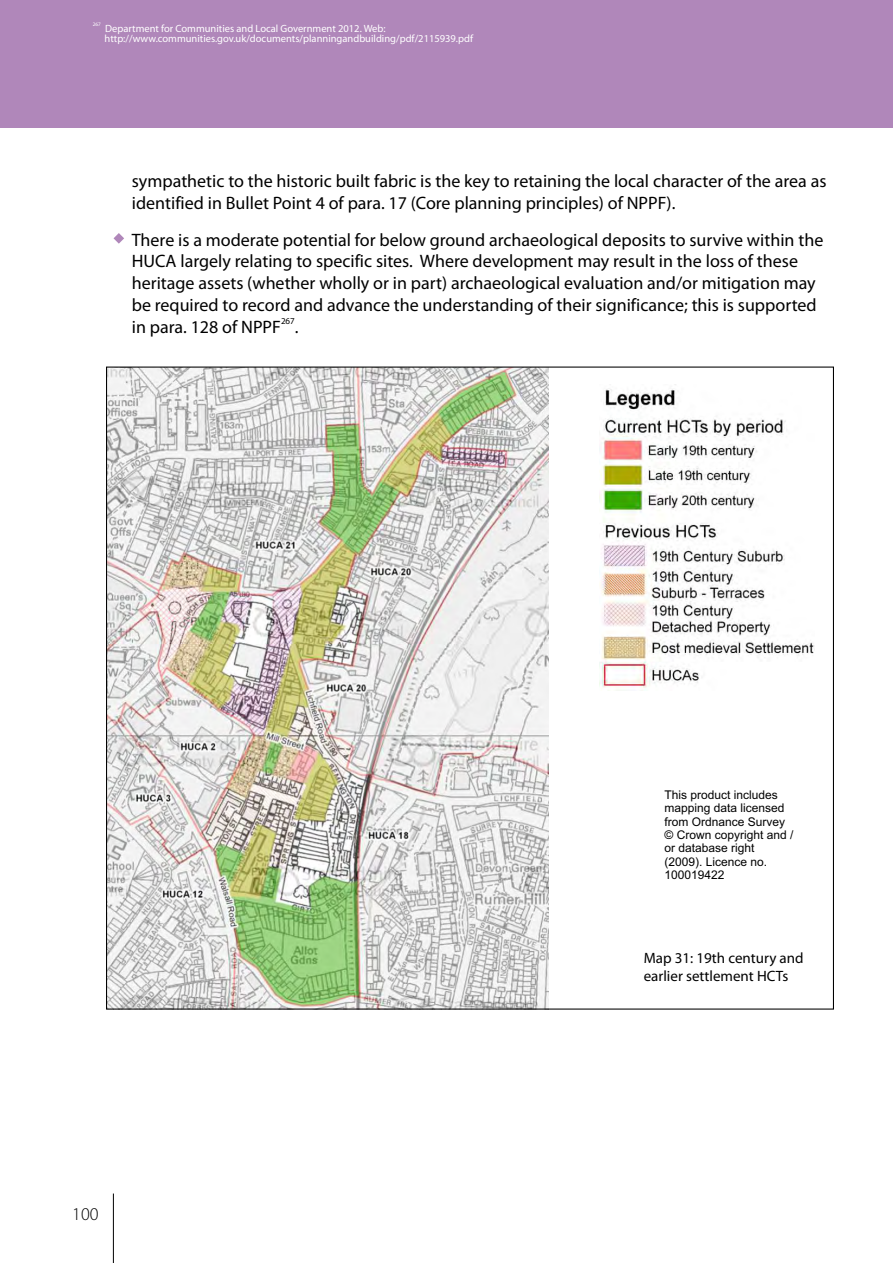
<style>
.page{position:relative;width:893px;height:1263px;background:#fff}
.page>*{position:absolute;margin:0;border:0;box-sizing:border-box;transform-origin:0 0}
.t1{font:18px/21.6px "Myriad Pro";color:#000}
.t2{font:300 18px "Myriad Pro";color:#000}
.t3{font:15px/18px "Myriad Pro";color:#000}
.t4{font:12px/13.4px "Arial";color:#000}
.t5{font:10.5px/10.8px "Myriad Pro";color:#fff}
.t6{font:9px "Myriad Pro";color:#000}
.t7{font:5.25px "Myriad Pro";color:#fff}
</style>
<div class="page">
<img style="left:108px;top:369px;width:440px;height:638px">
<div style="left:0;top:0;width:893px;height:128px;background:#b087ba"></div>
<svg style="left:114px;top:233px;width:10px;height:11px"></svg>
<img style="left:600px;top:384px;width:214px;height:306px">
<hr style="left:113px;top:1193px;width:1px;height:70px;background:#000">
<p class="t7" style="left:93px;top:22px;width:10px">267</p>
<p class="t5" style="left:105px;top:23px;width:370px">Department for Communities and Local Government 2012. Web: http://www.communities.gov.uk/documents/planningandbuilding/pdf/2115939.pdf</p>
<p class="t1" style="left:132px;top:172px;width:696px">sympathetic to the historic built fabric is the key to retaining the local character of the area as identified in Bullet Point 4 of para. 17 (Core planning principles) of NPPF).</p>
<p class="t1" style="left:132px;top:230px;width:693px">There is a moderate potential for below ground archaeological deposits to survive within the HUCA largely relating to specific sites. Where development may result in the loss of these heritage assets (whether wholly or in part) archaeological evaluation and/or mitigation may be required to record and advance the understanding of their significance; this is supported</p>
<p class="t6" style="left:281px;top:317px;width:15px">267</p>
<p class="t1" style="left:132px;top:317px;width:168px">in para. 128 of NPPF .</p>
<p class="t4" style="left:665px;top:789px;width:130px">This product includes mapping data licensed from Ordnance Survey © Crown copyright and / or database right (2009). Licence no.<br>100019422</p>
<p class="t2" style="left:72px;top:1207px;width:28px">100</p>
<p class="t3" style="left:644px;top:950px;width:161px">Map 31: 19th century and earlier settlement HCTs</p>
</div>
